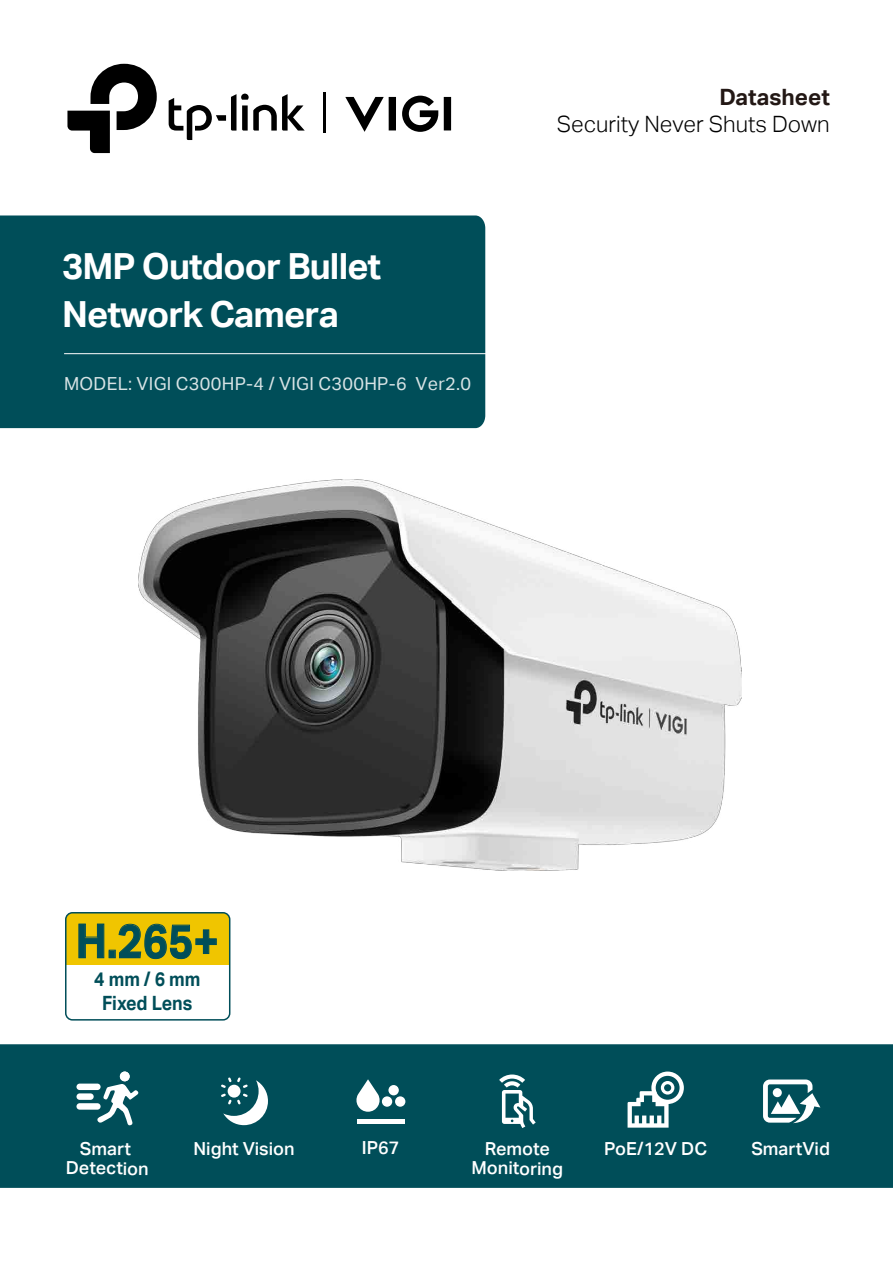
<style>
.page{position:relative;width:893px;height:1263px;background:#fff}
.page>*{position:absolute;margin:0;border:0;box-sizing:border-box;transform-origin:0 0}
.t1{font:47.25px "TP Link Aktiv Bold";color:#004e59;scale:.91 1}
.t2{font:36px/48px "TP Link Aktiv Bold";letter-spacing:-.025em;color:#fff}
.t3{font:22.5px "TP Link Aktiv Light";color:#000}
.t4{font:22.5px "TP Link Aktiv Bold";color:#231815}
.t5{font:19.65px/23.9px "TP Link Aktiv Bold";color:#004e59;text-align:center;scale:.91 1}
.t6{font:18px/19.5px "TP Link Aktiv Medium";color:#fff;text-align:center}
.t7{font:18px "TP Link Aktiv Regular";letter-spacing:.015em;color:rgb(255 255 255/.85)}
</style>
<div class="page">
<div style="left:0;top:1044px;width:893px;height:144px;background:#004e59"></div>
<img style="left:139px;top:479px;width:603px;height:392px">
<svg style="left:169px;top:94px;width:136px;height:46px"></svg>
<svg style="left:67px;top:64px;width:90px;height:89px"></svg>
<hr style="left:324px;top:92px;width:2px;height:40px;background:#000">
<svg style="left:402px;top:96px;width:36px;height:36px"></svg>
<svg style="left:444px;top:97px;width:7px;height:33px"></svg>
<svg style="left:345px;top:97px;width:51px;height:35px"></svg>
<div style="left:120px;top:1071px;width:10px;height:10px;background:#fff;border-radius:50%"></div>
<svg style="left:96px;top:1084px;width:43px;height:41px"></svg>
<div style="left:76px;top:1093px;width:18px;height:7px;background:#fff;border-radius:3px"></div>
<div style="left:76px;top:1083px;width:25px;height:7px;background:#fff;border-radius:3px"></div>
<div style="left:76px;top:1103px;width:25px;height:7px;background:#fff;border-radius:3px"></div>
<svg style="left:628px;top:1071px;width:56px;height:56px"></svg>
<svg style="left:221px;top:1077px;width:47px;height:48px"></svg>
<svg style="left:763px;top:1079px;width:56px;height:44px"></svg>
<div style="left:357px;top:1119px;width:48px;height:5px;background:#fff"></div>
<svg style="left:354px;top:1079px;width:28px;height:33px"></svg>
<div style="left:388px;top:1085px;width:11px;height:10px;background:#fff;border-radius:50%"></div>
<div style="left:382px;top:1096px;width:10px;height:11px;background:#fff;border-radius:50%"></div>
<div style="left:395px;top:1096px;width:10px;height:11px;background:#fff;border-radius:50%"></div>
<svg style="left:499px;top:1074px;width:37px;height:54px"></svg>
<div style="left:0;top:215px;width:485px;height:213px;background:#004e59"></div>
<hr style="left:64px;top:353px;width:568px;height:1px;background:#fff">
<div style="left:66px;top:913px;width:164px;height:52px;background:#f0c500"></div>
<svg style="left:68px;top:923px;width:162px;height:97px"></svg>
<div style="left:65px;top:912px;width:165px;height:108px;border:2px solid #004e59;border-radius:7px"></div>
<p class="t4" style="left:719px;top:84px;width:112px">Datasheet</p>
<h2 class="t2" style="left:62px;top:242px;width:321px">3MP Outdoor Bullet<br>Network Camera</h2>
<p class="t7" style="left:64px;top:373px;width:409px">MODEL: VIGI C300HP-4 / VIGI C300HP-6 Ver2.0</p>
<p class="t3" style="left:557px;top:111px;width:275px">Security Never Shuts Down</p>
<h1 class="t1" style="left:76px;top:914px;width:159px">H.265+</h1>
<p class="t5" style="left:94px;top:968px;width:118px">4 mm / 6 mm<br>Fixed Lens</p>
<p class="t6" style="left:67px;top:1138px;width:84px;rotate:1deg">Smart<br>Detection</p>
<p class="t6" style="left:194px;top:1138px;width:103px">Night Vision</p>
<p class="t6" style="left:362px;top:1138px;width:39px">IP67</p>
<p class="t6" style="left:485px;top:1138px;width:67px;rotate:1deg">Remote</p>
<p class="t6" style="left:604px;top:1138px;width:104px">PoE/12V DC</p>
<p class="t6" style="left:751px;top:1138px;width:80px">SmartVid</p>
<p class="t6" style="left:472px;top:1158px;width:93px;rotate:1deg">Monitoring</p>
</div>
